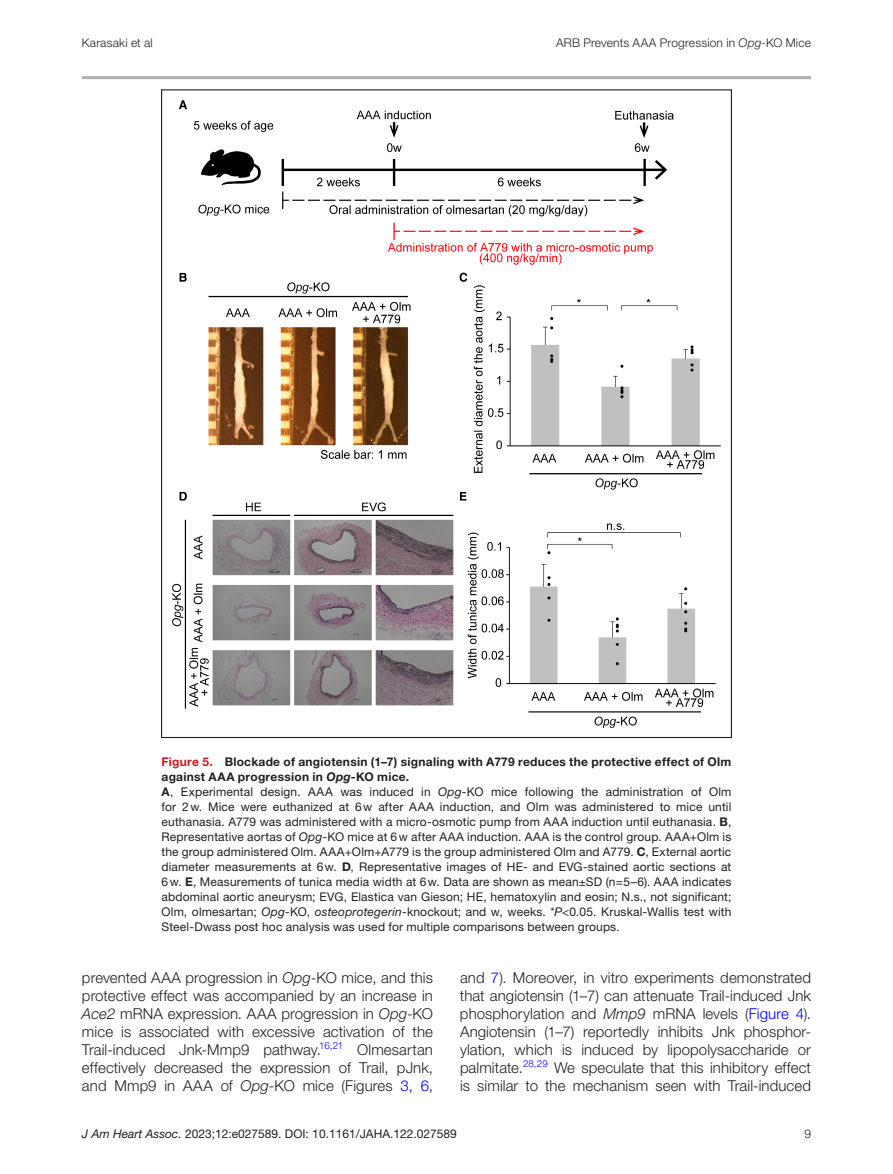
<style>
.page{position:relative;width:893px;height:1174px;background:#fff}
.page>*{position:absolute;margin:0;border:0;box-sizing:border-box;transform-origin:0 0}
.t1{font:300 15px/18px "Helvetica Neue LT Std";letter-spacing:.005em;color:#231f20;text-align:justify}
.t2{font:12px/15px "Helvetica Neue LT Std";letter-spacing:.015em;color:#231f20}
.t3{font:300 12px "Helvetica Neue LT Std";letter-spacing:.015em;color:#231f20}
.s1{font-style:italic}
.s2{font-weight:700;color:#cd151d}
.s3{font-weight:700}
.s4{font-weight:700;font-style:italic}
.s5{color:#00f}
</style>
<div class="page">
<img style="left:172px;top:100px;width:549px;height:628px">
<hr style="left:82px;top:76px;width:729px;height:3px;background:#aeafb3">
<p class="t3" style="left:82px;top:35px;width:72px">Karasaki et al</p>
<p class="t3" style="left:556px;top:35px;width:256px">ARB Prevents AAA Progression in <span class="s1">Opg</span>-KO Mice</p>
<p class="t2" style="left:162px;top:753px;width:571px"><span class="s2">Figure 5.</span> <span class="s3">Blockade of angiotensin (1–7) signaling with A779 reduces the protective effect of Olm against AAA progression in</span> <span class="s4">Opg</span><span class="s3">-KO mice.<br>A</span>, Experimental design. AAA was induced in <span class="s1">Opg</span>-KO mice following the administration of Olm for 2w. Mice were euthanized at 6w after AAA induction, and Olm was administered to mice until euthanasia. A779 was administered with a micro-osmotic pump from AAA induction until euthanasia. <span class="s3">B</span>, Representative aortas of <span class="s1">Opg</span>-KO mice at 6w after AAA induction. AAA is the control group. AAA+Olm is the group administered Olm. AAA+Olm+A779 is the group administered Olm and A779. <span class="s3">C</span>, External aortic diameter measurements at 6w. <span class="s3">D</span>, Representative images of HE- and EVG-stained aortic sections at 6w. <span class="s3">E</span>, Measurements of tunica media width at 6w. Data are shown as mean±SD (n=5–6). AAA indicates abdominal aortic aneurysm; EVG, Elastica van Gieson; HE, hematoxylin and eosin; N.s., not significant; Olm, olmesartan; <span class="s1">Opg</span>-KO, <span class="s1">osteoprotegerin</span>-knockout; and w, weeks. *<span class="s1">P</span>&lt;0.05. Kruskal-Wallis test with Steel-Dwass post hoc analysis was used for multiple comparisons between groups.</p>
<p class="t1" style="left:82px;top:968px;width:353px">prevented AAA progression in <span class="s1">Opg</span>-KO mice, and this protective effect was accompanied by an increase in <span class="s1">Ace2</span> mRNA expression. AAA progression in <span class="s1">Opg</span>-KO mice is associated with excessive activation of the Trail-induced Jnk-Mmp9 pathway.<sup>16,21</sup> Olmesartan effectively decreased the expression of Trail, pJnk, and Mmp9 in AAA of <span class="s1">Opg</span>-KO mice (Figures <span class="s5">3, 6</span>,</p>
<p class="t1" style="left:460px;top:968px;width:353px">and <span class="s5">7</span>). Moreover, in vitro experiments demonstrated that angiotensin (1–7) can attenuate Trail-induced Jnk phosphorylation and <span class="s1">Mmp9</span> mRNA levels (<span class="s5">Figure 4</span>).<br>Angiotensin (1–7) reportedly inhibits Jnk phosphor&shy;ylation, which is induced by lipopolysaccharide or palmitate.<sup>28,29</sup> We speculate that this inhibitory effect is similar to the mechanism seen with Trail-induced</p>
<p class="t2" style="left:82px;top:1126px;width:376px"><span class="s1">J Am Heart Assoc.</span> 2023;12:e027589. DOI: 10.1161/JAHA.122.027589</p>
<p class="t3" style="left:804px;top:1126px;width:8px">9</p>
</div>
